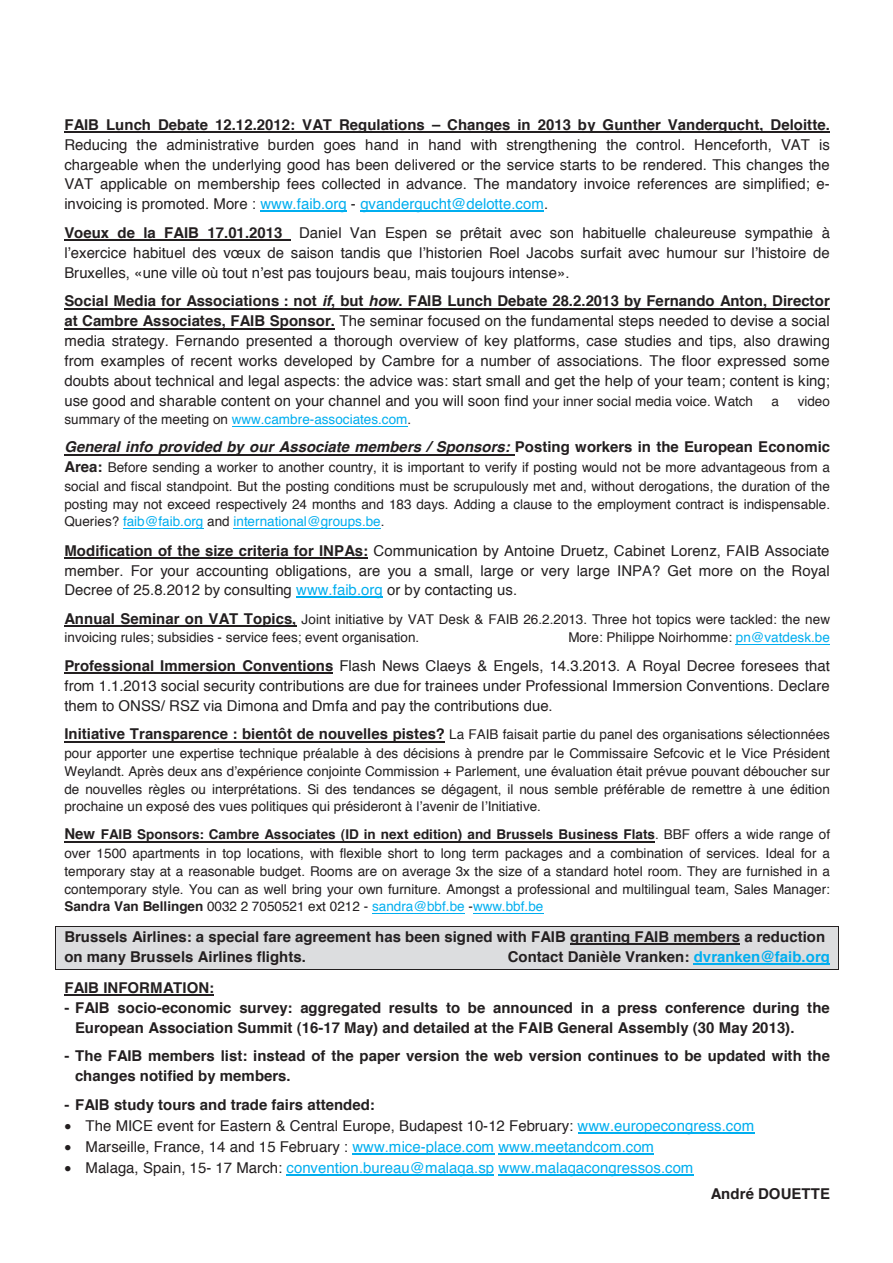
<style>
.page{position:relative;width:893px;height:1263px;background:#fff}
.page>*{position:absolute;margin:0;border:0;box-sizing:border-box;transform-origin:0 0}
.t1{font:15px/19.8px "Helvetica";color:#231f20;text-align:justify}
.t2{font:700 15px/19.8px "Helvetica";letter-spacing:.005em;color:#231f20}
.t3{font:15px "Helvetica";color:#00aeef}
.t4{font:italic 700 15px "Helvetica";color:#231f20}
.t5{font:13.5px/18px "Helvetica";letter-spacing:.005em;color:#231f20;text-align:justify}
.t6{font:13.5px "Helvetica";letter-spacing:.005em;color:#00aeef}
.s1{color:#00aeef}
.s2{font-weight:700}
.s3{font-weight:700;font-style:italic}
.s4{font-size:13.5px}
.s5{color:#231f20}
.s6{font-style:normal}
.s7{font-weight:700;font-size:15px}
</style>
<div class="page">
<hr style="left:64px;top:131px;width:766px;height:2px;background:#231f20">
<hr style="left:260px;top:211px;width:87px;height:1px;background:#00aeef">
<hr style="left:360px;top:211px;width:184px;height:1px;background:#00aeef">
<hr style="left:64px;top:240px;width:227px;height:1px;background:#231f20">
<hr style="left:64px;top:308px;width:766px;height:2px;background:#231f20">
<hr style="left:64px;top:328px;width:271px;height:1px;background:#231f20">
<hr style="left:232px;top:426px;width:175px;height:1px;background:#00aeef">
<hr style="left:64px;top:454px;width:451px;height:2px;background:#231f20">
<hr style="left:123px;top:528px;width:81px;height:1px;background:#00aeef">
<hr style="left:234px;top:528px;width:147px;height:1px;background:#00aeef">
<hr style="left:64px;top:557px;width:304px;height:2px;background:#231f20">
<hr style="left:296px;top:597px;width:87px;height:1px;background:#00aeef">
<hr style="left:64px;top:625px;width:232px;height:2px;background:#231f20">
<hr style="left:736px;top:644px;width:94px;height:1px;background:#00aeef">
<hr style="left:64px;top:672px;width:269px;height:2px;background:#231f20">
<hr style="left:64px;top:741px;width:381px;height:1px;background:#231f20">
<hr style="left:64px;top:841px;width:591px;height:1px;background:#231f20">
<hr style="left:372px;top:913px;width:93px;height:1px;background:#00aeef">
<hr style="left:473px;top:913px;width:71px;height:1px;background:#00aeef">
<div style="left:56px;top:926px;width:782px;height:22px;background:#dcdddf"></div>
<hr style="left:570px;top:943px;width:170px;height:2px;background:#231f20">
<hr style="left:56px;top:926px;width:782px;height:1px;background:#231f20">
<div style="left:56px;top:948px;width:782px;height:21px;background:#dcdddf"></div>
<hr style="left:694px;top:963px;width:136px;height:2px;background:#00aeef">
<hr style="left:56px;top:969px;width:782px;height:1px;background:#231f20">
<svg style="left:838px;top:926px;width:1px;height:44px"></svg>
<hr style="left:64px;top:994px;width:150px;height:2px;background:#231f20">
<hr style="left:578px;top:1133px;width:177px;height:1px;background:#00aeef">
<hr style="left:352px;top:1153px;width:142px;height:1px;background:#00aeef">
<hr style="left:499px;top:1153px;width:155px;height:1px;background:#00aeef">
<hr style="left:287px;top:1174px;width:207px;height:1px;background:#00aeef">
<hr style="left:499px;top:1174px;width:195px;height:1px;background:#00aeef">
<p class="t2" style="left:64px;top:115px;width:767px">FAIB Lunch Debate 12.12.2012: VAT Regulations – Changes in 2013 by Gunther Vandergucht, Deloitte.</p>
<p class="t1" style="left:64px;top:135px;width:767px">Reducing the administrative burden goes hand in hand with strengthening the control. Henceforth, VAT is chargeable when the underlying good has been delivered or the service starts to be rendered. This changes the VAT applicable on membership fees collected in advance. The mandatory invoice references are simplified; e&shy;invoicing is promoted. More : <span class="s1">www.faib.org</span> - <span class="s1">gvandergucht@delotte.com</span>.</p>
<p class="t1" style="left:64px;top:223px;width:767px"><span class="s2">Voeux de la FAIB 17.01.2013</span> Daniel Van Espen se prêtait avec son habituelle chaleureuse sympathie à l’exercice habituel des vœux de saison tandis que l’historien Roel Jacobs surfait avec humour sur l’histoire de Bruxelles, «une ville où tout n’est pas toujours beau, mais toujours intense».</p>
<p class="t1" style="left:64px;top:292px;width:767px"><span class="s2">Social Media for Associations : not</span> <span class="s3">if</span><span class="s2">, but</span> <span class="s3">how</span><span class="s2">. FAIB Lunch Debate 28.2.2013 by Fernando Anton, Director at Cambre Associates, FAIB Sponsor.</span> The seminar focused on the fundamental steps needed to devise a social media strategy. Fernando presented a thorough overview of key platforms, case studies and tips, also drawing from examples of recent works developed by Cambre for a number of associations. The floor expressed some doubts about technical and legal aspects: the advice was: start small and get the help of your team; content is king; use good and sharable content on your channel and you will soon find <span class="s4">your inner social media voice. Watch</span></p>
<p class="t5" style="left:772px;top:392px;width:9px">a</p>
<p class="t5" style="left:798px;top:392px;width:34px">video</p>
<p class="t6" style="left:64px;top:409px;width:348px"><span class="s5">summary of the meeting on</span> www.cambre-associates.com<span class="s5">.</span></p>
<p class="t4" style="left:64px;top:435px;width:767px">General info provided by our Associate members / Sponsors: <span class="s6">Posting workers in the European Economic</span></p>
<p class="t5" style="left:64px;top:459px;width:767px"><span class="s7">Area:</span> Before sending a worker to another country, it is important to verify if posting would not be more advantageous from a social and fiscal standpoint. But the posting conditions must be scrupulously met and, without derogations, the duration of the posting may not exceed respectively 24 months and 183 days. Adding a clause to the employment contract is indispensable.<br>Queries? <span class="s1">faib@faib.org</span> and <span class="s1">international@groups.be</span>.</p>
<p class="t1" style="left:64px;top:541px;width:767px"><span class="s2">Modification of the size criteria for INPAs:</span> Communication by Antoine Druetz, Cabinet Lorenz, FAIB Associate member. For your accounting obligations, are you a small, large or very large INPA? Get more on the Royal Decree of 25.8.2012 by consulting <span class="s1">www.faib.org</span> or by contacting us.</p>
<p class="t5" style="left:64px;top:610px;width:767px;line-height:18.6px"><span class="s7">Annual Seminar on VAT Topics,</span> Joint initiative by VAT Desk &amp; FAIB 26.2.2013. Three hot topics were tackled: the new invoicing rules; subsidies - service fees; event organisation.</p>
<p class="t5" style="left:568px;top:629px;width:263px">More: Philippe Noirhomme: <span class="s1">pn@vatdesk.be</span></p>
<p class="t1" style="left:64px;top:656px;width:767px"><span class="s2">Professional Immersion Conventions</span> Flash News Claeys &amp; Engels, 14.3.2013. A Royal Decree foresees that from 1.1.2013 social security contributions are due for trainees under Professional Immersion Conventions. Declare them to ONSS/ RSZ via Dimona and Dmfa and pay the contributions due.</p>
<p class="t5" style="left:64px;top:726px;width:767px"><span class="s7">Initiative Transparence : bientôt de nouvelles pistes?</span> La FAIB faisait partie du panel des organisations sélectionnées pour apporter une expertise technique préalable à des décisions à prendre par le Commissaire Sefcovic et le Vice Président Weylandt. Après deux ans d’expérience conjointe Commission + Parlement, une évaluation était prévue pouvant déboucher sur de nouvelles règles ou interprétations. Si des tendances se dégagent, il nous semble préférable de remettre à une édition prochaine un exposé des vues politiques qui présideront à l’avenir de l’Initiative.</p>
<p class="t5" style="left:64px;top:826px;width:767px"><span class="s7">New</span> <span class="s2">FAIB Sponsors: Cambre Associates (ID in next edition) and Brussels Business Flats</span>. BBF offers a wide range of over 1500 apartments in top locations, with flexible short to long term packages and a combination of services. Ideal for a temporary stay at a reasonable budget. Rooms are on average 3x the size of a standard hotel room. They are furnished in a contemporary style. You can as well bring your own furniture. Amongst a professional and multilingual team, Sales Manager:<br><span class="s2">Sandra Van Bellingen</span> 0032 2 7050521 ext 0212 - <span class="s1">sandra@bbf.be</span> -<span class="s1">www.bbf.be</span></p>
<p class="t2" style="left:64px;top:927px;width:762px">Brussels Airlines: a special fare agreement has been signed with FAIB granting FAIB members a reduction on many Brussels Airlines flights.</p>
<p class="t2" style="left:508px;top:947px;width:324px">Contact Danièle Vranken: <span class="s1">dvranken@faib.org</span></p>
<p class="t2" style="left:64px;top:978px;width:151px">FAIB INFORMATION:</p>
<p class="t2" style="left:75px;top:998px;width:756px;text-indent:-11px">- FAIB socio-economic survey: aggregated results to be announced in a press conference during the<br>European Association Summit (16-17 May) and detailed at the FAIB General Assembly (30 May 2013).</p>
<p class="t2" style="left:75px;top:1046px;width:757px;text-indent:-11px">- The FAIB members list: instead of the paper version the web version continues to be updated with the changes notified by members.</p>
<p class="t2" style="left:64px;top:1095px;width:312px">- FAIB study tours and trade fairs attended:</p>
<p class="t1" style="left:64px;top:1116px;width:691px">• The MICE event for Eastern &amp; Central Europe, Budapest 10-12 February: <span class="s1">www.europecongress.com</span></p>
<p class="t3" style="left:64px;top:1135px;width:591px"><span class="s5">• Marseille, France, 14 and 15 February :</span> www.mice-place.com www.meetandcom.com</p>
<p class="t3" style="left:64px;top:1156px;width:630px"><span class="s5">• Malaga, Spain, 15- 17 March:</span> convention.bureau@malaga.sp www.malagacongressos.com</p>
<p class="t2" style="left:711px;top:1183px;width:121px">André DOUETTE</p>
</div>
